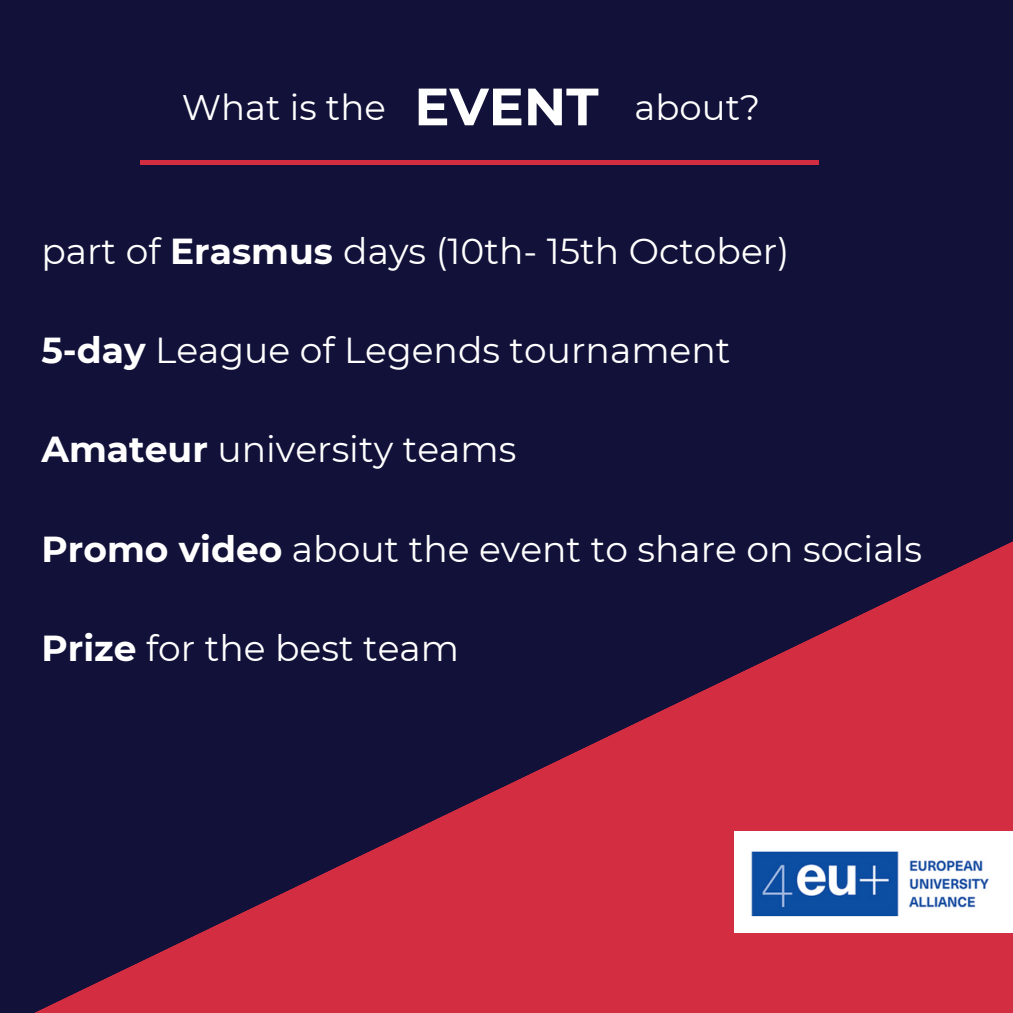
<style>
.page{position:relative;width:1013px;height:1013px;background:#fff}
.page>*{position:absolute;margin:0;border:0;box-sizing:border-box;transform-origin:0 0}
.t1{font:700 52.38px "Montserrat";color:#fff}
.t2{font:36.12px "Montserrat";color:#fff}
.t3{font:35.5px "Montserrat";color:#fff}
.s1{font-weight:700}
</style>
<div class="page">
<div style="left:0;top:0;width:1012px;height:1012px;background:#111139"></div>
<svg style="left:36px;top:542px;width:976px;height:470px"></svg>
<img style="left:734px;top:831px;width:278px;height:101px">
<hr style="left:140px;top:160px;width:678px;height:4px;background:#d22d40">
<p class="t3" style="left:182px;top:85px;width:205px">What is the</p>
<p class="t1" style="left:414px;top:75px;width:186px">EVENT</p>
<p class="t3" style="left:634px;top:85px;width:127px">about?</p>
<p class="t2" style="left:41px;top:228px;width:749px">part of <span class="s1">Erasmus</span> days (10th- 15th October)</p>
<p class="t2" style="left:41px;top:328px;width:690px"><span class="s1">5-day</span> League of Legends tournament</p>
<p class="t2" style="left:41px;top:427px;width:476px"><span class="s1">Amateur</span> university teams</p>
<p class="t2" style="left:41px;top:527px;width:882px"><span class="s1">Promo video</span> about the event to share on socials</p>
<p class="t2" style="left:41px;top:626px;width:419px"><span class="s1">Prize</span> for the best team</p>
</div>
